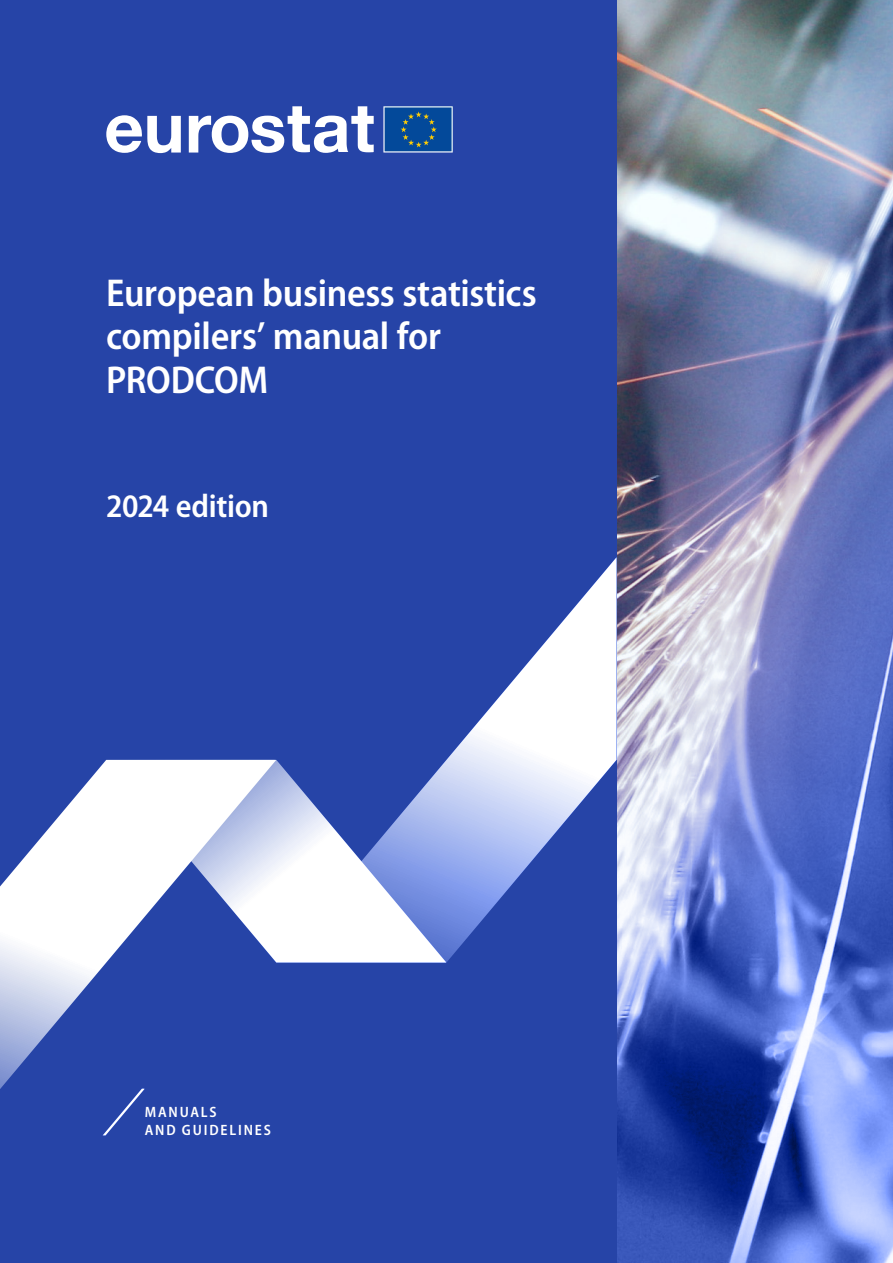
<style>
.page{position:relative;width:893px;height:1263px;background:#fff}
.page>*{position:absolute;margin:0;border:0;box-sizing:border-box;transform-origin:0 0}
.Cover_title{font:600 semi-condensed 39px/43.5px "Myriad Pro";letter-spacing:-.01em;color:#fff}
.Cover_year{font:600 semi-condensed 33px "Myriad Pro";letter-spacing:-.01em;color:#fff}
.Cover_collection_nam{font:600 semi-condensed 15px/18px "Myriad Pro";letter-spacing:.125em;color:#fff}
</style>
<div class="page">
<img style="left:0;top:0;width:893px;height:1263px">
<h1 class="Cover_title" style="left:106px;top:271px;width:432px">European business statistics compilers’ manual for<br>PRODCOM</h1>
<p class="Cover_year" style="left:106px;top:488px;width:164px">2024 edition</p>
<p class="Cover_collection_nam" style="left:145px;top:1104px;width:128px">MANUALS<br>AND GUIDELINES</p>
</div>
